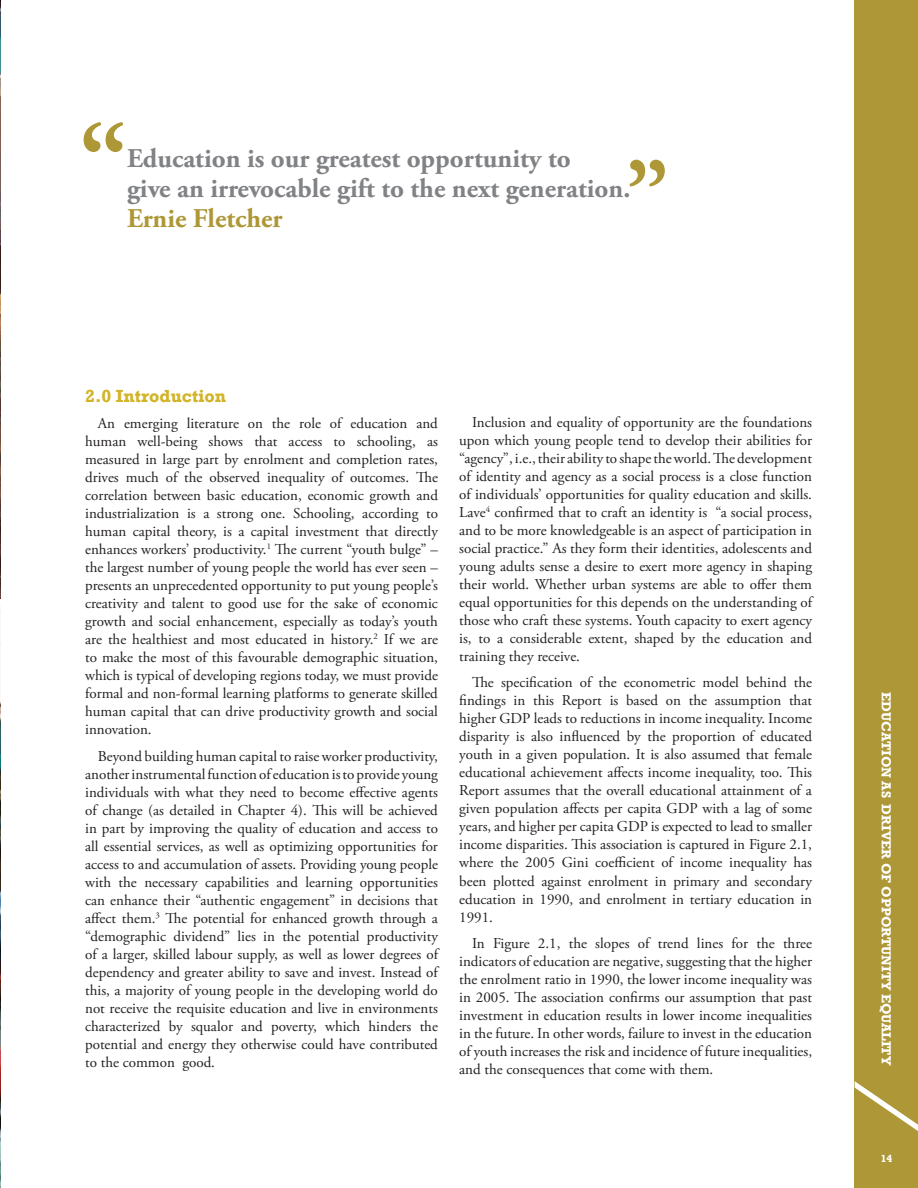
<style>
.page{position:relative;width:918px;height:1188px;background:#fff}
.page>*{position:absolute;margin:0;border:0;box-sizing:border-box;transform-origin:0 0}
.t1{font:700 27px/30px "Adobe Garamond Pro";color:#808285}
.t2{font:700 18px "Rockwell";color:#d2b429}
.t3{font:15px/18px "Adobe Garamond Pro";color:#231f20;text-align:justify}
.t4{font:700 13.5px "Rockwell";color:#fff}
.t5{font:700 10.5px "Rockwell";color:#fff}
.s1{color:#ad9736}
</style>
<div class="page">
<div style="left:854px;top:0;width:64px;height:1187px;background:#ad9736"></div>
<svg style="left:854px;top:1081px;width:64px;height:50px"></svg>
<img style="left:0;top:611px;width:1px;height:576px">
<img style="left:0;top:1px;width:1px;height:598px">
<svg style="left:84px;top:122px;width:581px;height:65px"></svg>
<p class="t1" style="left:127px;top:144px;width:505px">Education is our greatest opportunity to<br>give an irrevocable gift to the next generation.<br><span class="s1">Ernie Fletcher</span></p>
<p class="t2" style="left:85px;top:385px;width:143px">2. 0 Introduction</p>
<p class="t3" style="left:85px;top:415px;width:354px;text-indent:13px">An emerging literature on the role of education and human well-being shows that access to schooling, as measured in large part by enrolment and completion rates, drives much of the observed inequality of outcomes. The correlation between basic education, economic growth and industrialization is a strong one. Schooling, according to human capital theory, is a capital investment that directly enhances workers’ productivity.<sup>1</sup> The current “youth bulge” – the largest number of young people the world has ever seen – presents an unprecedented opportunity to put young people’s creativity and talent to good use for the sake of economic growth and social enhancement, especially as today’s youth are the healthiest and most educated in history.<sup>2</sup> If we are to make the most of this favourable demographic situation, which is typical of developing regions today, we must provide formal and non-formal learning platforms to generate skilled human capital that can drive productivity growth and social innovation.</p>
<p class="t3" style="left:85px;top:747px;width:354px;text-indent:13px">Beyond building human capital to raise worker productivity, another instrumental function of education is to provide young individuals with what they need to become effective agents of change (as detailed in Chapter 4). This will be achieved in part by improving the quality of education and access to all essential services, as well as optimizing opportunities for access to and accumulation of assets. Providing young people with the necessary capabilities and learning opportunities can enhance their “authentic engagement” in decisions that affect them.<sup>3</sup> The potential for enhanced growth through a “demographic dividend” lies in the potential productivity of a larger, skilled labour supply, as well as lower degrees of dependency and greater ability to save and invest. Instead of this, a majority of young people in the developing world do not receive the requisite education and live in environments characterized by squalor and poverty, which hinders the potential and energy they otherwise could have contributed to the common good.</p>
<p class="t3" style="left:459px;top:413px;width:354px;text-indent:13px">Inclusion and equality of opportunity are the foundations upon which young people tend to develop their abilities for “agency”, i.e., their ability to shape the world. The development of identity and agency as a social process is a close function of individuals’ opportunities for quality education and skills.<br>Lave<sup>4</sup> confirmed that to craft an identity is “a social process, and to be more knowledgeable is an aspect of participation in social practice.” As they form their identities, adolescents and young adults sense a desire to exert more agency in shaping their world. Whether urban systems are able to offer them equal opportunities for this depends on the understanding of those who craft these systems. Youth capacity to exert agency is, to a considerable extent, shaped by the education and training they receive.</p>
<p class="t3" style="left:459px;top:674px;width:354px;text-indent:13px">The specification of the econometric model behind the findings in this Report is based on the assumption that higher GDP leads to reductions in income inequality. Income disparity is also influenced by the proportion of educated youth in a given population. It is also assumed that female educational achievement affects income inequality, too. This Report assumes that the overall educational attainment of a given population affects per capita GDP with a lag of some years, and higher per capita GDP is expected to lead to smaller income disparities. This association is captured in Figure 2.1, where the 2005 Gini coefficient of income inequality has been plotted against enrolment in primary and secondary education in 1990, and enrolment in tertiary education in 1991.</p>
<p class="t3" style="left:459px;top:934px;width:354px;text-indent:13px">In Figure 2.1, the slopes of trend lines for the three indicators of education are negative, suggesting that the higher the enrolment ratio in 1990, the lower income inequality was in 2005. The association confirms our assumption that past investment in education results in lower income inequalities in the future. In other words, failure to invest in the education of youth increases the risk and incidence of future inequalities, and the consequences that come with them.</p>
<p class="t4" style="left:894px;top:692px;width:373px;rotate:90deg">Educatio n as Driver of Opportunity Equality</p>
<p class="t5" style="left:880px;top:1151px;width:13px">14</p>
</div>
